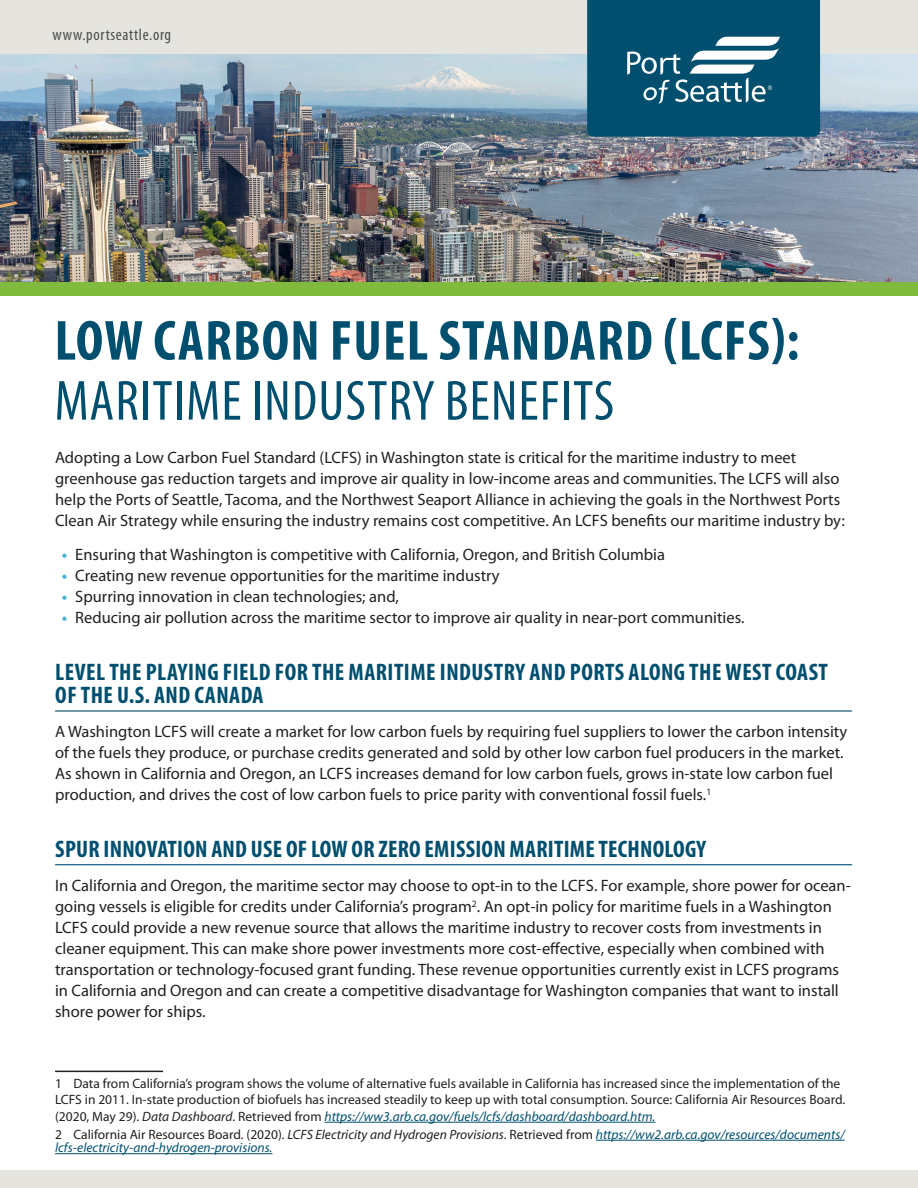
<style>
.page{position:relative;width:918px;height:1188px;background:#fff}
.page>*{position:absolute;margin:0;border:0;box-sizing:border-box;transform-origin:0 0}
.t1{font:700 condensed 57px/60px "Myriad Pro";letter-spacing:.02em;color:#004f6f}
.t2{font:700 condensed 24px/22.5px "Myriad Pro";letter-spacing:.02em;color:#004f6f}
.t3{font:16.5px/21px "Myriad Pro";color:#231f20}
.TopURL{font:condensed 16.5px "Myriad Pro";letter-spacing:.04em;color:#4b4c4d}
.t4{font:13.5px/16.5px "Myriad Pro";color:#231f20}
.t5{font:italic 13.5px/13.5px "Myriad Pro";color:#004f6f}
.s1{font-weight:400}
.s2{font-weight:700;color:#4fb3cf}
.s3{font-style:italic}
.s4{font-style:italic;color:#004f6f}
.s5{font-style:normal;color:#231f20}
.s6{color:#231f20}
</style>
<div class="page">
<div style="left:0;top:1171px;width:918px;height:17px;background:#e5e4df"></div>
<hr style="left:55px;top:710px;width:797px;height:2px;background:#004f6f">
<hr style="left:55px;top:864px;width:797px;height:1px;background:#004f6f">
<hr style="left:55px;top:1071px;width:108px;height:1px;background:#231f20">
<hr style="left:324px;top:1122px;width:331px;height:1px;background:#004f6f">
<hr style="left:596px;top:1140px;width:249px;height:1px;background:#004f6f">
<hr style="left:55px;top:1153px;width:217px;height:1px;background:#004f6f">
<img style="left:0;top:54px;width:918px;height:228px">
<div style="left:0;top:0;width:918px;height:54px;background:#e5e4df"></div>
<svg style="left:587px;top:0;width:233px;height:137px;background:#175f7c"></svg>
<div style="left:0;top:282px;width:918px;height:14px;background:#80bb3d"></div>
<p class="TopURL" style="left:52px;top:25px;width:120px">www.portseattle.org</p>
<p class="t1" style="left:55px;top:309px;width:746px">LOW CARBON FUEL STANDARD (LCFS):<br><span class="s1">MARITIME INDUSTRY BENEFITS</span></p>
<p class="t3" style="left:55px;top:447px;width:791px">Adopting a Low Carbon Fuel Standard (LCFS) in Washington state is critical for the maritime industry to meet greenhouse gas reduction targets and improve air quality in low-income areas and communities. The LCFS will also help the Ports of Seattle, Tacoma, and the Northwest Seaport Alliance in achieving the goals in the Northwest Ports Clean Air Strategy while ensuring the industry remains cost competitive. An LCFS benefits our maritime industry by:</p>
<p class="t3" style="left:62px;top:544px;width:605px"><span class="s2">•</span> Ensuring that Washington is competitive with California, Oregon, and British Columbia</p>
<p class="t3" style="left:62px;top:565px;width:439px"><span class="s2">•</span> Creating new revenue opportunities for the maritime industry</p>
<p class="t3" style="left:62px;top:586px;width:339px"><span class="s2">•</span> Spurring innovation in clean technologies; and,</p>
<p class="t3" style="left:62px;top:607px;width:684px"><span class="s2">•</span> Reducing air pollution across the maritime sector to improve air quality in near-port communities.</p>
<p class="t2" style="left:55px;top:661px;width:774px">LEVEL THE PLAYING FIELD FOR THE MARITIME INDUSTRY AND PORTS ALONG THE WEST COAST<br>OF THE U.S. AND CANADA</p>
<p class="t3" style="left:55px;top:721px;width:794px">A Washington LCFS will create a market for low carbon fuels by requiring fuel suppliers to lower the carbon intensity of the fuels they produce, or purchase credits generated and sold by other low carbon fuel producers in the market.<br>As shown in California and Oregon, an LCFS increases demand for low carbon fuels, grows in-state low carbon fuel production, and drives the cost of low carbon fuels to price parity with conventional fossil fuels.<sup>1</sup></p>
<p class="t2" style="left:55px;top:837px;width:652px">SPUR INNOVATION AND USE OF LOW OR ZERO EMISSION MARITIME TECHNOLOGY</p>
<p class="t3" style="left:55px;top:875px;width:797px">In California and Oregon, the maritime sector may choose to opt-in to the LCFS. For example, shore power for ocean&shy;going vessels is eligible for credits under California’s program<sup>2</sup>. An opt-in policy for maritime fuels in a Washington LCFS could provide a new revenue source that allows the maritime industry to recover costs from investments in cleaner equipment. This can make shore power investments more cost-effective, especially when combined with transportation or technology-focused grant funding. These revenue opportunities currently exist in LCFS programs in California and Oregon and can create a competitive disadvantage for Washington companies that want to install shore power for ships.</p>
<p class="t4" style="left:55px;top:1075px;width:792px">1 Data from California’s program shows the volume of alternative fuels available in California has increased since the implementation of the<br>LCFS in 2011. In-state production of biofuels has increased steadily to keep up with total consumption. Source: California Air Resources Board. (2020, May 29). <span class="s3">Data Dashboard</span>. Retrieved from <span class="s4">https://ww3.arb.ca.gov/fuels/lcfs/dashboard/dashboard.htm.</span></p>
<p class="t5" style="left:55px;top:1127px;width:791px"><span class="s5">2 California Air Resources Board. (2020).</span> <span class="s6">LCFS Electricity and Hydrogen Provisions</span><span class="s5">. Retrieved from</span> https://ww2.arb.ca.gov/resources/documents/ lcfs-electricity-and-hydrogen-provisions.</p>
</div>
